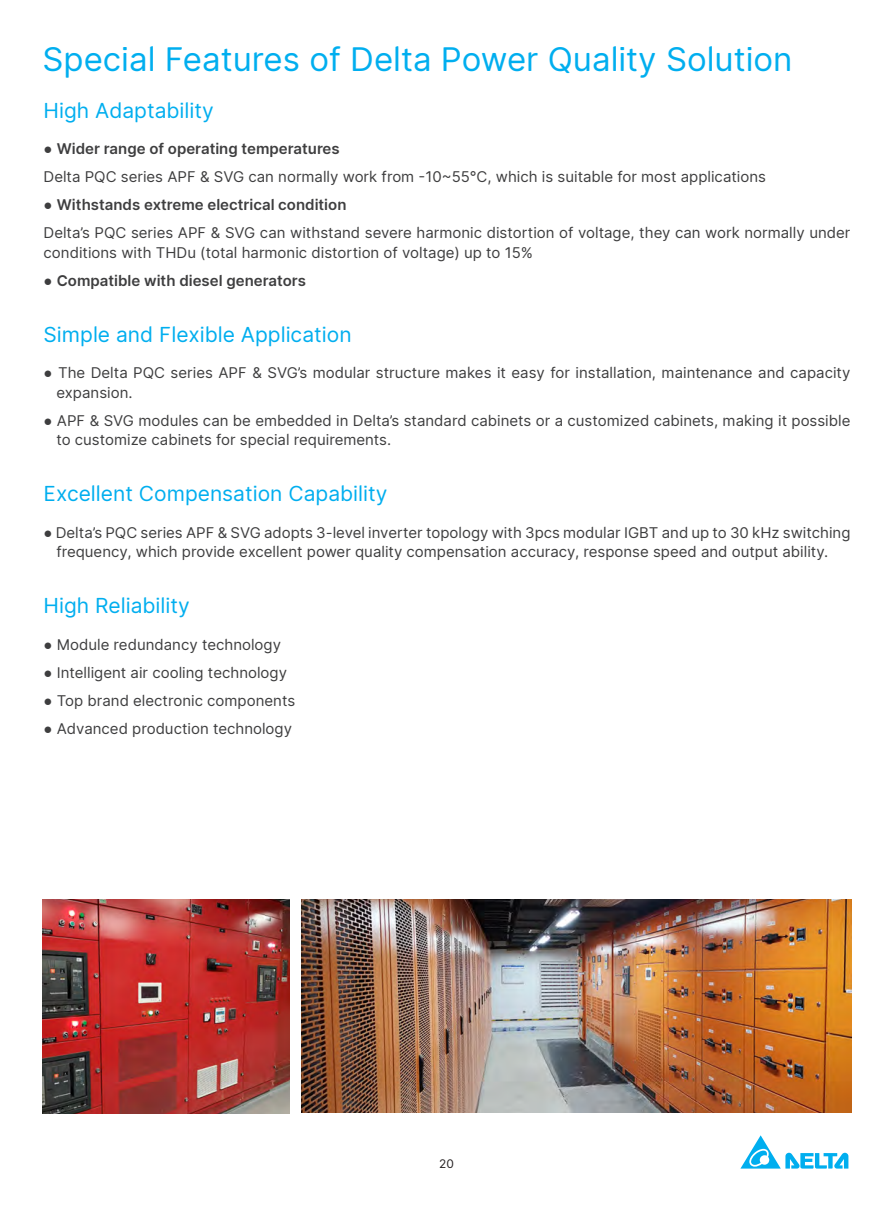
<style>
.page{position:relative;width:893px;height:1212px;background:#fff}
.page>*{position:absolute;margin:0;border:0;box-sizing:border-box;transform-origin:0 0}
.中標{font:33px "Delta Sans";color:#00aeef}
.內文-標題{font:21px "Delta Sans";color:#00aeef}
.內文-定位點{font:15px/19.5px "Delta Sans";color:#3e3e3f}
.內文{font:15px/19.5px "Delta Sans";color:#3e3e3f}
.內文-2{font:600 15px "Delta Sans";color:#3e3e3f}
.t1{font:12px "Delta Sans";color:#231f20}
.s1{font-family:"Arial";font-weight:400}
.s2{font-family:"Arial"}
</style>
<div class="page">
<svg style="left:741px;top:1135px;width:107px;height:33px"></svg>
<img style="left:43px;top:899px;width:246px;height:214px">
<img style="left:302px;top:899px;width:550px;height:213px">
<p class="中標" style="left:43px;top:35px;width:752px">Special Features of Delta Power Quality Solution</p>
<p class="內文-標題" style="left:44px;top:95px;width:172px">High Adaptability</p>
<p class="內文-2" style="left:44px;top:137px;width:298px"><span class="s1">●</span> Wider range of operating temperatures</p>
<p class="內文" style="left:44px;top:167px;width:724px">Delta PQC series APF &amp; SVG can normally work from -10~55°C, which is suitable for most applications</p>
<p class="內文-2" style="left:44px;top:193px;width:304px"><span class="s1">●</span> Withstands extreme electrical condition</p>
<p class="內文" style="left:44px;top:223px;width:808px">Delta’s PQC series APF &amp; SVG can withstand severe harmonic distortion of voltage, they can work normally under conditions with THDu (total harmonic distortion of voltage) up to 15%</p>
<p class="內文-2" style="left:44px;top:269px;width:264px"><span class="s1">●</span> Compatible with diesel generators</p>
<p class="內文-標題" style="left:44px;top:319px;width:310px">Simple and Flexible Application</p>
<p class="內文-定位點" style="left:56px;top:363px;width:796px;text-indent:-13px"><span class="s2">●</span> The Delta PQC series APF &amp; SVG’s modular structure makes it easy for installation, maintenance and capacity expansion.</p>
<p class="內文-定位點" style="left:56px;top:410px;width:796px;text-indent:-13px"><span class="s2">●</span> APF &amp; SVG modules can be embedded in Delta’s standard cabinets or a customized cabinets, making it possible to customize cabinets for special requirements.</p>
<p class="內文-標題" style="left:44px;top:478px;width:345px">Excellent Compensation Capability</p>
<p class="內文-定位點" style="left:56px;top:522px;width:796px;text-indent:-13px"><span class="s2">●</span> Delta’s PQC series APF &amp; SVG adopts 3-level inverter topology with 3pcs modular IGBT and up to 30 kHz switching frequency, which provide excellent power quality compensation accuracy, response speed and output ability.</p>
<p class="內文-標題" style="left:44px;top:590px;width:148px">High Reliability</p>
<p class="內文" style="left:44px;top:634px;width:239px"><span class="s2">●</span> Module redundancy technology</p>
<p class="內文" style="left:44px;top:662px;width:245px"><span class="s2">●</span> Intelligent air cooling technology</p>
<p class="內文" style="left:44px;top:690px;width:253px"><span class="s2">●</span> Top brand electronic components</p>
<p class="內文" style="left:44px;top:718px;width:250px"><span class="s2">●</span> Advanced production technology</p>
<p class="t1" style="left:439px;top:1155px;width:16px">20</p>
</div>
